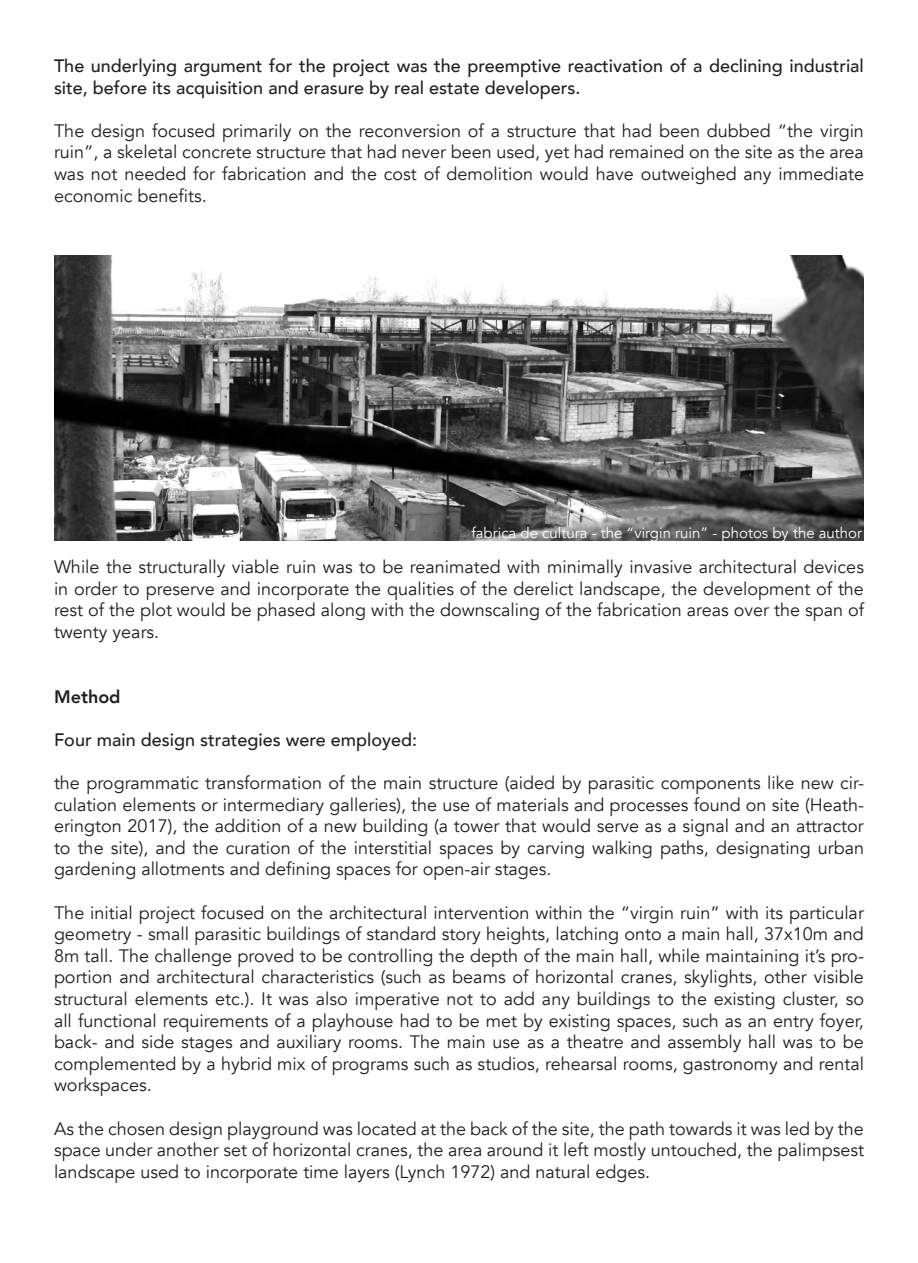
<style>
.page{position:relative;width:918px;height:1263px;background:#fff}
.page>*{position:absolute;margin:0;border:0;box-sizing:border-box;transform-origin:0 0}
.t1{font:18px/21.6px "Avenir";color:#231f20;text-align:justify}
.t2{font:500 18px/21.6px "Avenir";color:#231f20}
.t3{font:800 18px "Avenir";color:#231f20}
.t4{font:15px "Avenir";color:#fff}
</style>
<div class="page">
<img style="left:54px;top:255px;width:810px;height:285px">
<p class="t2" style="left:54px;top:54px;width:811px">The underlying argument for the project was the preemptive reactivation of a declining industrial site, before its acquisition and erasure by real estate developers.</p>
<p class="t1" style="left:54px;top:120px;width:812px">The design focused primarily on the reconversion of a structure that had been dubbed “the virgin ruin”, a skeletal concrete structure that had never been used, yet had remained on the site as the area was not needed for fabrication and the cost of demolition would have outweighed any immediate economic benefits.</p>
<p class="t4" style="left:471px;top:524px;width:392px">fabrica de cultura - the “virgin ruin” - photos by the author</p>
<p class="t1" style="left:54px;top:556px;width:812px">While the structurally viable ruin was to be reanimated with minimally invasive architectural devices in order to preserve and incorporate the qualities of the derelict landscape, the development of the rest of the plot would be phased along with the downscaling of the fabrication areas over the span of twenty years.</p>
<p class="t3" style="left:54px;top:682px;width:68px">Method</p>
<p class="t2" style="left:54px;top:728px;width:365px">Four main design strategies were employed:</p>
<p class="t1" style="left:54px;top:772px;width:812px">the programmatic transformation of the main structure (aided by parasitic components like new cir&shy;culation elements or intermediary galleries), the use of materials and processes found on site (Heath&shy;erington 2017), the addition of a new building (a tower that would serve as a signal and an attractor to the site), and the curation of the interstitial spaces by carving walking paths, designating urban gardening allotments and defining spaces for open-air stages.</p>
<p class="t1" style="left:54px;top:902px;width:812px">The initial project focused on the architectural intervention within the “virgin ruin” with its particular geometry - small parasitic buildings of standard story heights, latching onto a main hall, 37x10m and 8m tall. The challenge proved to be controlling the depth of the main hall, while maintaining it’s pro&shy;portion and architectural characteristics (such as beams of horizontal cranes, skylights, other visible structural elements etc.). It was also imperative not to add any buildings to the existing cluster, so all functional requirements of a playhouse had to be met by existing spaces, such as an entry foyer, back- and side stages and auxiliary rooms. The main use as a theatre and assembly hall was to be complemented by a hybrid mix of programs such as studios, rehearsal rooms, gastronomy and rental workspaces.</p>
<p class="t1" style="left:54px;top:1118px;width:812px">As the chosen design playground was located at the back of the site, the path towards it was led by the space under another set of horizontal cranes, the area around it left mostly untouched, the palimpsest landscape used to incorporate time layers (Lynch 1972) and natural edges.</p>
</div>
